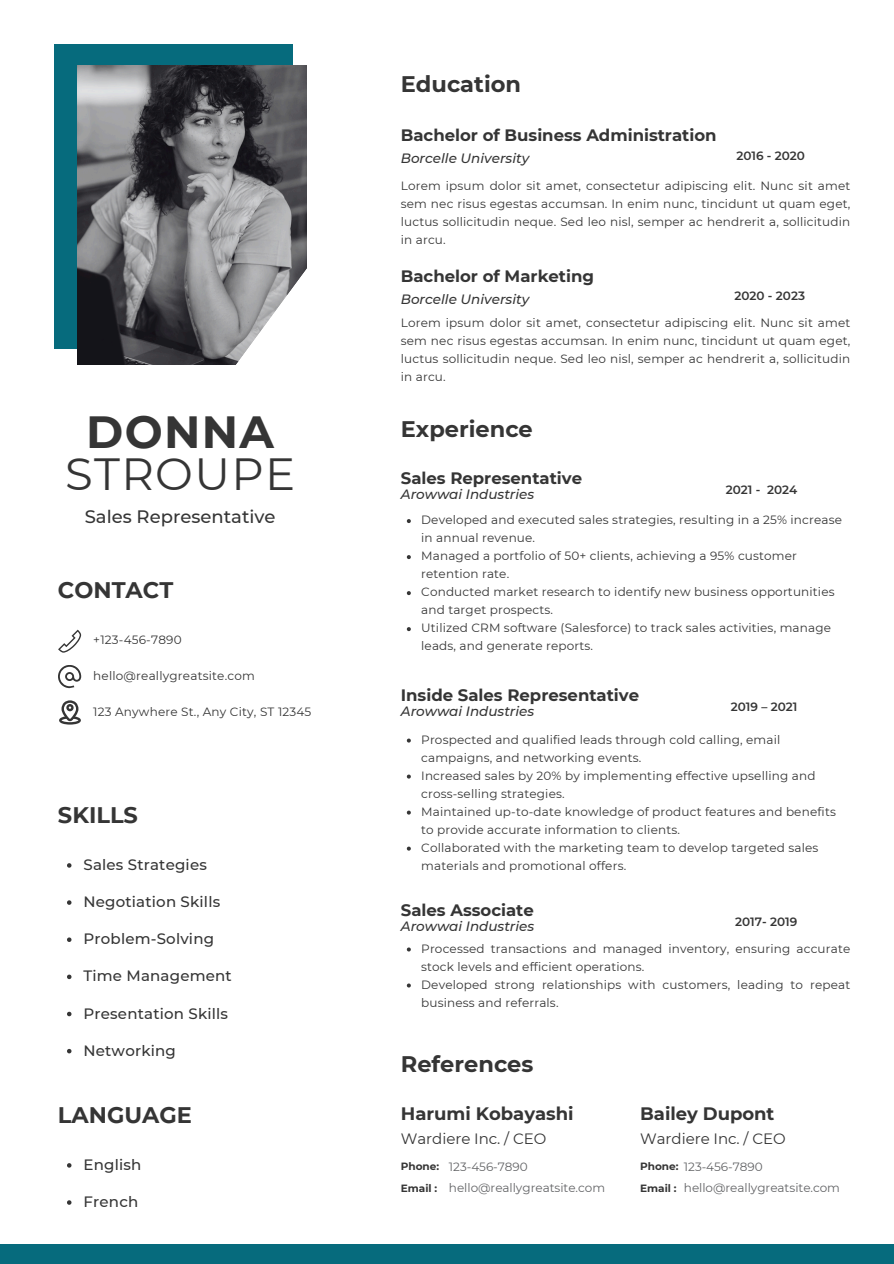
<style>
.page{position:relative;width:894px;height:1264px;background:#fff}
.page>*{position:absolute;margin:0;border:0;box-sizing:border-box;transform-origin:0 0}
.t1{font:45px "Montserrat";letter-spacing:.03em;color:#353535}
.t2{font:700 45px "Montserrat";letter-spacing:.03em;color:#353535}
.t3{font:700 22.5px "Montserrat";color:#353535}
.t4{font:700 18px "Montserrat";color:#353535}
.t5{font:500 18px "Montserrat";color:#353535}
.t6{font:700 16.5px "Montserrat";color:#353535}
.t7{font:500 15px "Montserrat";letter-spacing:.015em;color:#353535}
.t8{font:15px "Montserrat";letter-spacing:-.005em;color:#353535}
.t9{font:italic 500 13.5px "Montserrat";color:#353535}
.t10{font:12px/18px "Montserrat";letter-spacing:.015em;color:#353535}
.t11{font:12px "Montserrat";letter-spacing:-.005em;color:#636466}
.t12{font:600 12px "Montserrat";color:#353535}
.t13{font:700 10.5px "Montserrat";color:#353535}
</style>
<div class="page">
<svg style="left:59px;top:700px;width:21px;height:24px"></svg>
<svg style="left:58px;top:629px;width:23px;height:23px"></svg>
<svg style="left:58px;top:665px;width:23px;height:23px"></svg>
<div style="left:54px;top:44px;width:239px;height:305px;background:#066b7d"></div>
<div style="left:0;top:1244px;width:893px;height:19px;background:#066b7d"></div>
<img style="left:77px;top:65px;width:229px;height:300px">
<svg style="left:228px;top:253px;width:79px;height:112px"></svg>
<svg style="left:67px;top:863px;width:4px;height:4px"></svg>
<svg style="left:67px;top:900px;width:4px;height:4px"></svg>
<svg style="left:67px;top:937px;width:4px;height:5px"></svg>
<svg style="left:67px;top:974px;width:4px;height:5px"></svg>
<svg style="left:67px;top:1011px;width:4px;height:5px"></svg>
<svg style="left:67px;top:1048px;width:4px;height:5px"></svg>
<svg style="left:407px;top:519px;width:4px;height:4px"></svg>
<svg style="left:407px;top:555px;width:4px;height:4px"></svg>
<svg style="left:407px;top:591px;width:4px;height:4px"></svg>
<svg style="left:407px;top:627px;width:4px;height:4px"></svg>
<svg style="left:407px;top:738px;width:4px;height:4px"></svg>
<svg style="left:407px;top:774px;width:4px;height:4px"></svg>
<svg style="left:407px;top:810px;width:4px;height:4px"></svg>
<svg style="left:407px;top:846px;width:4px;height:4px"></svg>
<svg style="left:67px;top:1163px;width:4px;height:4px"></svg>
<svg style="left:67px;top:1200px;width:4px;height:4px"></svg>
<svg style="left:407px;top:947px;width:4px;height:4px"></svg>
<svg style="left:407px;top:983px;width:4px;height:4px"></svg>
<p class="t3" style="left:401px;top:71px;width:122px">Education</p>
<p class="t6" style="left:401px;top:125px;width:317px">Bachelor of Business Administration</p>
<p class="t9" style="left:401px;top:150px;width:130px">Borcelle University</p>
<p class="t12" style="left:736px;top:148px;width:70px">2016 - 2020</p>
<p class="t10" style="left:401px;top:177px;width:451px;text-align:justify">Lorem ipsum dolor sit amet, consectetur adipiscing elit. Nunc sit amet sem nec risus egestas accumsan. In enim nunc, tincidunt ut quam eget, luctus sollicitudin neque. Sed leo nisl, semper ac hendrerit a, sollicitudin in arcu.</p>
<p class="t6" style="left:401px;top:266px;width:195px">Bachelor of Marketing</p>
<p class="t9" style="left:401px;top:290px;width:130px">Borcelle University</p>
<p class="t12" style="left:734px;top:288px;width:72px">2020 - 2023</p>
<p class="t10" style="left:401px;top:313px;width:451px;text-align:justify">Lorem ipsum dolor sit amet, consectetur adipiscing elit. Nunc sit amet sem nec risus egestas accumsan. In enim nunc, tincidunt ut quam eget, luctus sollicitudin neque. Sed leo nisl, semper ac hendrerit a, sollicitudin in arcu.</p>
<p class="t2" style="left:86px;top:404px;width:189px">DONNA</p>
<p class="t3" style="left:401px;top:415px;width:133px">Experience</p>
<p class="t1" style="left:65px;top:447px;width:231px">STROUPE</p>
<p class="t5" style="left:85px;top:505px;width:192px">Sales Representative</p>
<p class="t10" style="left:421px;top:511px;width:422px">Developed and executed sales strategies, resulting in a 25% increase in annual revenue.</p>
<p class="t10" style="left:421px;top:547px;width:377px">Managed a portfolio of 50+ clients, achieving a 95% customer retention rate.</p>
<h3 class="t10" style="left:421px;top:583px;width:415px">Conducted market research to identify new business opportunities and target prospects.</h3>
<p class="t10" style="left:421px;top:619px;width:411px">Utilized CRM software (Salesforce) to track sales activities, manage leads, and generate reports.</p>
<h3 class="t6" style="left:401px;top:467px;width:183px">Sales Representative</h3>
<p class="t12" style="left:725px;top:482px;width:73px">2021 - 2024</p>
<p class="t9" style="left:401px;top:486px;width:135px">Arowwai Industries</p>
<p class="t3" style="left:58px;top:575px;width:117px">CONTACT</p>
<p class="t10" style="left:93px;top:631px;width:90px">+123-456-7890</p>
<p class="t10" style="left:93px;top:666px;width:163px">hello@reallygreatsite.com</p>
<h2 class="t10" style="left:93px;top:702px;width:219px">123 Anywhere St., Any City, ST 12345</h2>
<h4 class="t3" style="left:58px;top:801px;width:81px">SKILLS</h4>
<p class="t7" style="left:83px;top:855px;width:125px">Sales Strategies</p>
<p class="t7" style="left:83px;top:892px;width:138px">Negotiation Skills</p>
<h2 class="t7" style="left:83px;top:929px;width:132px">Problem-Solving</h2>
<p class="t7" style="left:83px;top:966px;width:150px">Time Management</p>
<p class="t7" style="left:83px;top:1003px;width:146px">Presentation Skills</p>
<p class="t7" style="left:83px;top:1041px;width:94px">Networking</p>
<p class="t3" style="left:58px;top:1101px;width:135px">LANGUAGE</p>
<p class="t7" style="left:83px;top:1155px;width:59px">English</p>
<p class="t7" style="left:83px;top:1192px;width:56px">French</p>
<p class="t6" style="left:401px;top:684px;width:240px">Inside Sales Representative</p>
<p class="t9" style="left:401px;top:703px;width:135px">Arowwai Industries</p>
<p class="t12" style="left:730px;top:699px;width:68px">2019 – 2021</p>
<p class="t10" style="left:421px;top:730px;width:360px">Prospected and qualified leads through cold calling, email campaigns, and networking events.</p>
<p class="t10" style="left:421px;top:766px;width:395px">Increased sales by 20% by implementing effective upselling and cross-selling strategies.</p>
<p class="t10" style="left:421px;top:802px;width:416px">Maintained up-to-date knowledge of product features and benefits to provide accurate information to clients.</p>
<p class="t10" style="left:421px;top:838px;width:398px">Collaborated with the marketing team to develop targeted sales materials and promotional offers.</p>
<h3 class="t6" style="left:401px;top:899px;width:134px">Sales Associate</h3>
<h2 class="t9" style="left:401px;top:918px;width:135px">Arowwai Industries</h2>
<p class="t12" style="left:735px;top:914px;width:64px">2017- 2019</p>
<p class="t10" style="left:421px;top:939px;width:430px">Processed transactions and managed inventory, ensuring accurate stock levels and efficient operations.</p>
<p class="t10" style="left:421px;top:975px;width:430px">Developed strong relationships with customers, leading to repeat business and referrals.</p>
<p class="t3" style="left:401px;top:1050px;width:134px">References</p>
<h6 class="t4" style="left:401px;top:1102px;width:174px">Harumi Kobayashi</h6>
<p class="t13" style="left:401px;top:1159px;width:40px">Phone:</p>
<p class="t13" style="left:401px;top:1181px;width:38px">Email :</p>
<p class="t8" style="left:401px;top:1129px;width:147px">Wardiere Inc. / CEO</p>
<h6 class="t11" style="left:449px;top:1158px;width:80px">123-456-7890</h6>
<h4 class="t11" style="left:449px;top:1180px;width:158px">hello@reallygreatsite.com</h4>
<p class="t4" style="left:640px;top:1102px;width:136px">Bailey Dupont</p>
<h4 class="t8" style="left:640px;top:1129px;width:147px">Wardiere Inc. / CEO</h4>
<p class="t13" style="left:640px;top:1159px;width:40px">Phone:</p>
<p class="t13" style="left:640px;top:1181px;width:38px">Email :</p>
<p class="t11" style="left:683px;top:1158px;width:80px">123-456-7890</p>
<p class="t11" style="left:683px;top:1180px;width:158px">hello@reallygreatsite.com</p>
</div>
